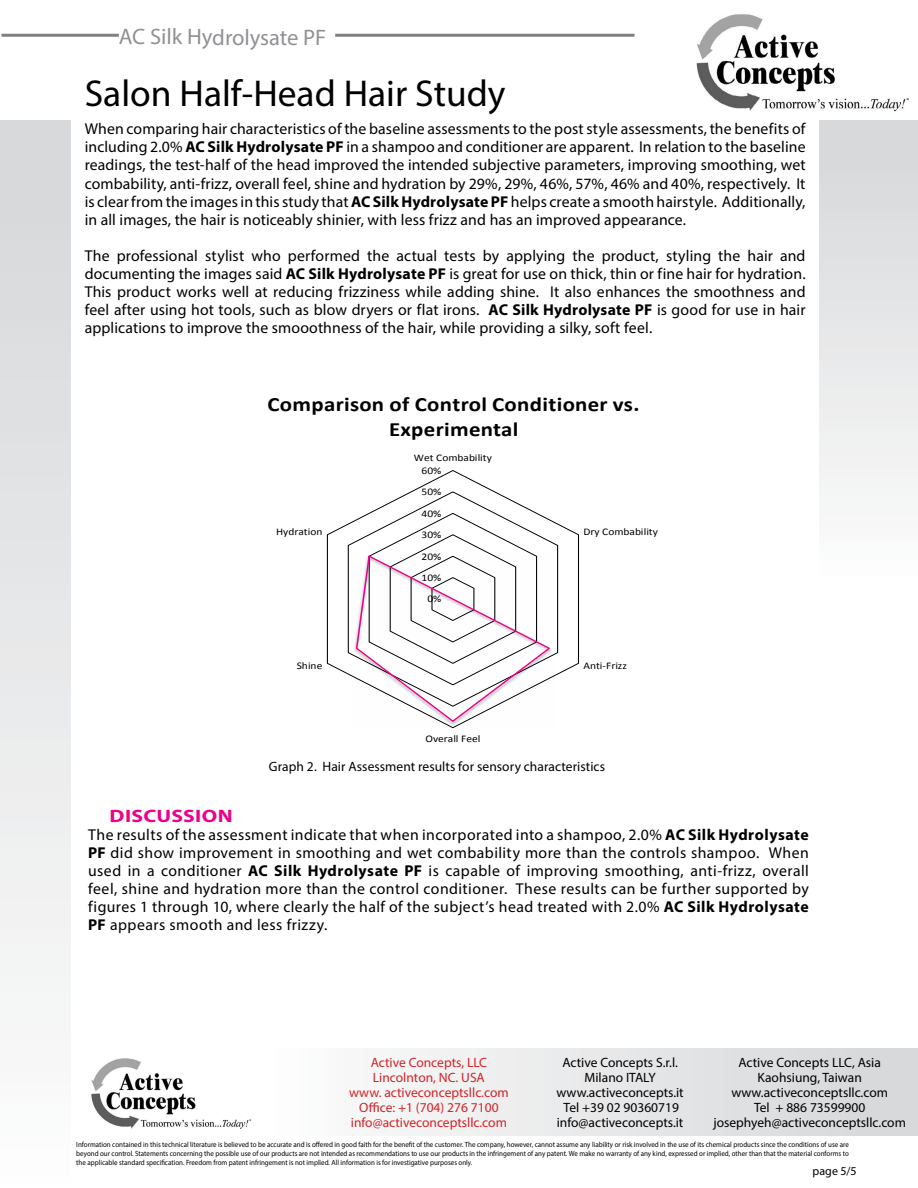
<style>
.page{position:relative;width:918px;height:1188px;background:#fff}
.page>*{position:absolute;margin:0;border:0;box-sizing:border-box;transform-origin:0 0}
.t1{font:37.5px "Myriad Pro";color:#000}
.t2{font:22.5px "Myriad Pro";color:#919195}
.t3{font:700 20.25px/24.8px "Calibri";letter-spacing:.015em;color:#000;text-align:center;scale:1.13 1}
.t4{font:700 18px "Myriad Pro";letter-spacing:.015em;color:#ec008c;scale:1.2 1}
.t5{font:15.75px/18px "Myriad Pro";letter-spacing:.01em;color:#000;text-align:justify}
.t6{font:13.5px/15px "Myriad Pro";color:#000;text-align:center}
.t7{font:13.5px/15px "Myriad Pro";color:#d2232a;text-align:center}
.t8{font:12px "Myriad Pro";color:#000}
.t9{font:10.2px "Calibri";color:#000;scale:1.13 1}
.t10{font:7.5px/9px "Myriad Pro";color:#000;text-align:justify;scale:.93 1}
.s1{font-weight:700}
</style>
<div class="page">
<img style="left:696px;top:14px;width:213px;height:98px">
<hr style="left:2px;top:34px;width:633px;height:3px;background:#807f83">
<div style="left:819px;top:120px;width:99px;height:459px;background:linear-gradient(to bottom,#d5d6d8,#fcfcfc)"></div>
<img style="left:91px;top:1058px;width:161px;height:72px">
<div style="left:272px;top:1048px;width:646px;height:87px;background:linear-gradient(to right,#fcfcfc,#d5d6d8)"></div>
<div style="left:0;top:120px;width:71px;height:1068px;background:linear-gradient(to bottom,#d5d6d8,#fcfcfc)"></div>
<svg style="left:326px;top:470px;width:253px;height:259px"></svg>
<img style="left:352px;top:554px;width:202px;height:173px">
<svg style="left:355px;top:554px;width:197px;height:169px"></svg>
<svg style="left:119px;top:34px;width:216px;height:3px"></svg>
<h2 class="t2" style="left:119px;top:21px;width:209px;rotate:1deg">AC Silk Hydrolysate PF</h2>
<h1 class="t1" style="left:85px;top:70px;width:422px">Salon Half-Head Hair Study</h1>
<p class="t5" style="left:85px;top:120px;width:722px">When comparing hair characteristics of the baseline assessments to the post style assessments, the benefits of including 2.0% <span class="s1">AC Silk Hydrolysate PF</span> in a shampoo and conditioner are apparent. In relation to the baseline readings, the test-half of the head improved the intended subjective parameters, improving smoothing, wet combability, anti-frizz, overall feel, shine and hydration by 29%, 29%, 46%, 57%, 46% and 40%, respectively. It is clear from the images in this study that <span class="s1">AC Silk Hydrolysate PF</span> helps create a smooth hairstyle. Additionally, in all images, the hair is noticeably shinier, with less frizz and has an improved appearance.</p>
<p class="t5" style="left:85px;top:246px;width:722px">The professional stylist who performed the actual tests by applying the product, styling the hair and documenting the images said <span class="s1">AC Silk Hydrolysate PF</span> is great for use on thick, thin or fine hair for hydration.<br>This product works well at reducing frizziness while adding shine. It also enhances the smoothness and feel after using hot tools, such as blow dryers or flat irons. <span class="s1">AC Silk Hydrolysate PF</span> is good for use in hair applications to improve the smooothness of the hair, while providing a silky, soft feel.</p>
<p class="t3" style="left:268px;top:392px;width:331px">Comparison of Control Conditioner vs.<br>Experimental</p>
<p class="t9" style="left:414px;top:452px;width:70px">Wet Combability</p>
<p class="t9" style="left:422px;top:464px;width:19px">60%</p>
<p class="t9" style="left:422px;top:485px;width:19px">50%</p>
<p class="t9" style="left:276px;top:525px;width:42px">Hydration</p>
<p class="t9" style="left:297px;top:659px;width:24px">Shine</p>
<p class="t9" style="left:422px;top:507px;width:19px">40%</p>
<p class="t9" style="left:422px;top:528px;width:19px">30%</p>
<p class="t9" style="left:422px;top:550px;width:19px">20%</p>
<p class="t9" style="left:422px;top:571px;width:19px">10%</p>
<p class="t9" style="left:427px;top:593px;width:14px">0%</p>
<p class="t9" style="left:425px;top:733px;width:50px">Overall Feel</p>
<p class="t9" style="left:584px;top:525px;width:67px">Dry Combability</p>
<p class="t9" style="left:584px;top:659px;width:40px">Anti-Frizz</p>
<p class="t6" style="left:269px;top:759px;width:338px">Graph 2. Hair Assessment results for sensory characteristics</p>
<p class="t4" style="left:110px;top:804px;width:104px">DISCUSSION</p>
<p class="t5" style="left:88px;top:826px;width:722px">The results of the assessment indicate that when incorporated into a shampoo, 2.0% <span class="s1">AC Silk Hydrolysate PF</span> did show improvement in smoothing and wet combability more than the controls shampoo. When used in a conditioner <span class="s1">AC Silk Hydrolysate PF</span> is capable of improving smoothing, anti-frizz, overall feel, shine and hydration more than the control conditioner. These results can be further supported by figures 1 through 10, where clearly the half of the subject’s head treated with 2.0% <span class="s1">AC Silk Hydrolysate PF</span> appears smooth and less frizzy.</p>
<p class="t6" style="left:557px;top:1055px;width:129px">Active Concepts S.r.l.<br>Milano ITALY www.activeconcepts.it<br>Tel +39 02 90360719 info@activeconcepts.it</p>
<p class="t6" style="left:713px;top:1055px;width:194px">Active Concepts LLC, Asia<br>Kaohsiung, Taiwan www.activeconceptsllc.com<br>Tel + 886 73599900 josephyeh@activeconceptsllc.com</p>
<p class="t10" style="left:76px;top:1139px;width:832px">Information contained in this technical literature is believed to be accurate and is offered in good faith for the benefit of the customer. The company, however, cannot assume any liability or risk involved in the use of its chemical products since the conditions of use are beyond our control. Statements concerning the possible use of our products are not intended as recommendations to use our products in the infringement of any patent. We make no warranty of any kind, expressed or implied, other than that the material conforms to the applicable standard specification. Freedom from patent infringement is not implied. All information is for investigative purposes only.</p>
<p class="t8" style="left:812px;top:1164px;width:46px">page 5/5</p>
<p class="t7" style="left:349px;top:1055px;width:161px">Active Concepts, LLC<br>Lincolnton, NC. USA<br>www. activeconceptsllc.com<br>Office: +1 (704) 276 7100 info@activeconceptsllc.com</p>
</div>
